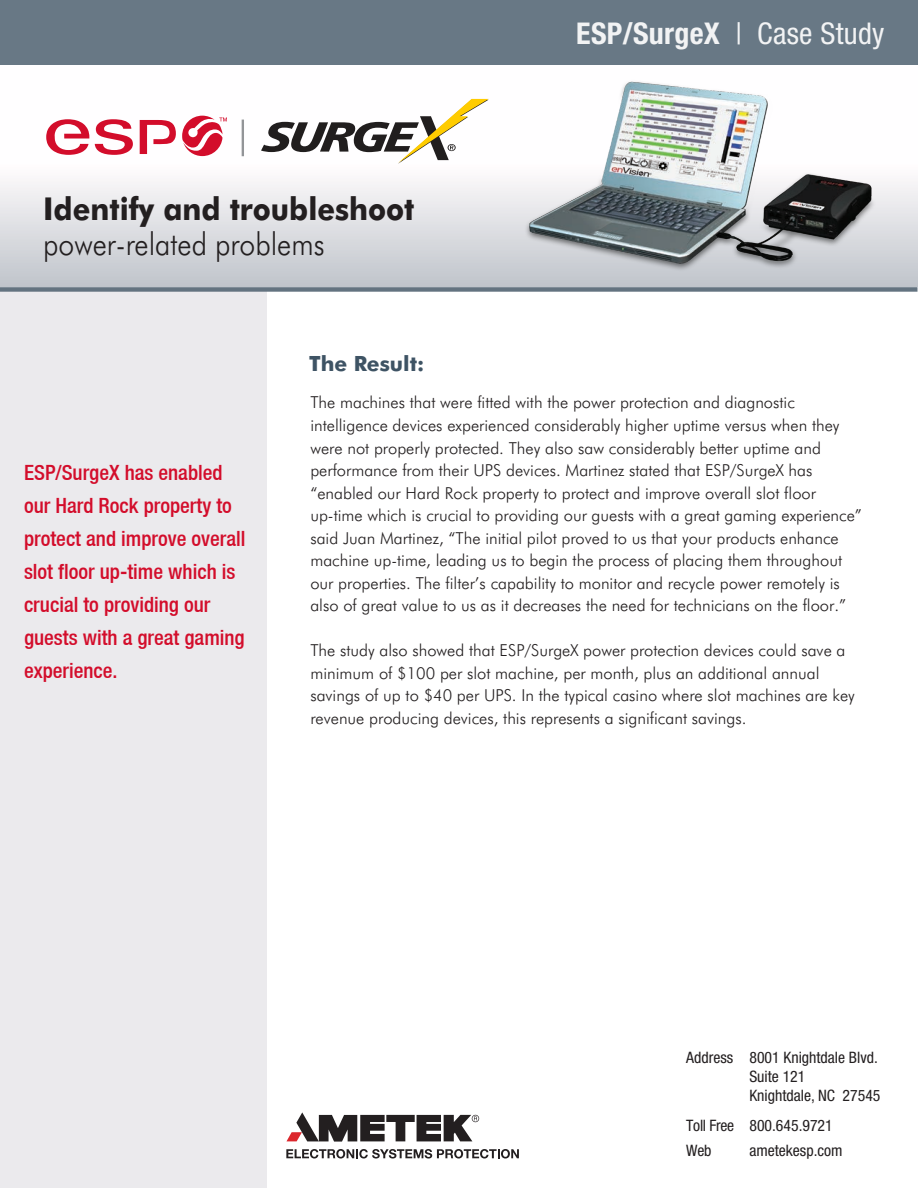
<style>
.page{position:relative;width:918px;height:1188px;background:#fff}
.page>*{position:absolute;margin:0;border:0;box-sizing:border-box;transform-origin:0 0}
.t1{font:700 31.5px "Futura BT";color:#231f20;scale:.92 1}
.t2{font:300 31.5px "Futura BT";color:#231f20;scale:.9 1}
.t3{font:700 condensed 30px "Helvetica Neue";letter-spacing:.01em;color:#f2f3f4}
.t4{font:500 condensed 21px/33px "Helvetica Neue";color:#d30d2b}
.t5{font:700 21px "Futura BT";color:#3e5364}
.t6{font:300 16.5px/22.5px "Futura BT";color:#231f20}
.t7{font:condensed 15.75px/18.9px "Helvetica Neue";color:#231f20}
.t8{font:condensed 15.75px/25.3px "Helvetica Neue";letter-spacing:-.02em;color:#231f20}
.s1{font-weight:400}
</style>
<div class="page">
<div style="left:0;top:64px;width:918px;height:222px;background:linear-gradient(to bottom,#fff,#cdd0d5)"></div>
<div style="left:0;top:291px;width:266px;height:897px;background:#ebeaed"></div>
<div style="left:0;top:0;width:918px;height:64px;background:#687885"></div>
<div style="left:0;top:287px;width:918px;height:5px;background:#637380"></div>
<svg style="left:261px;top:99px;width:228px;height:65px"></svg>
<svg style="left:95px;top:119px;width:38px;height:36px"></svg>
<svg style="left:46px;top:119px;width:43px;height:36px"></svg>
<svg style="left:140px;top:120px;width:36px;height:34px"></svg>
<svg style="left:182px;top:116px;width:45px;height:40px"></svg>
<hr style="left:242px;top:120px;width:2px;height:36px;background:#939598">
<img style="left:515px;top:64px;width:384px;height:228px">
<svg style="left:286px;top:1149px;width:233px;height:10px"></svg>
<svg style="left:286px;top:1112px;width:193px;height:30px"></svg>
<h1 class="t1" style="left:43px;top:190px;width:405px">Identify and troubleshoot</h1>
<h1 class="t2" style="left:43px;top:225px;width:314px">power-related problems</h1>
<p class="t5" style="left:309px;top:351px;width:117px">The Result:</p>
<h2 class="t3" style="left:576px;top:15px;width:310px">ESP/SurgeX <span class="s1">| Case Study</span></h2>
<p class="t4" style="left:24px;top:456px;width:223px">ESP/SurgeX has enabled our Hard Rock property to protect and improve overall slot floor up-time which is crucial to providing our guests with a great gaming experience.</p>
<p class="t6" style="left:310px;top:391px;width:553px">The machines that were fitted with the power protection and diagnostic intelligence devices experienced considerably higher uptime versus when they were not properly protected. They also saw considerably better uptime and performance from their UPS devices. Martinez stated that ESP/SurgeX has “enabled our Hard Rock property to protect and improve overall slot floor up-time which is crucial to providing our guests with a great gaming experience” said Juan Martinez, “The initial pilot proved to us that your products enhance machine up-time, leading us to begin the process of placing them throughout our properties. The filter’s capability to monitor and recycle power remotely is also of great value to us as it decreases the need for technicians on the floor.”</p>
<p class="t6" style="left:310px;top:639px;width:546px">The study also showed that ESP/SurgeX power protection devices could save a minimum of $100 per slot machine, per month, plus an additional annual savings of up to $40 per UPS. In the typical casino where slot machines are key revenue producing devices, this represents a significant savings.</p>
<p class="t7" style="left:749px;top:1048px;width:133px;text-indent:-63px">Address 8001 Knightdale Blvd.<br>Suite 121<br>Knightdale, NC 27545</p>
<p class="t8" style="left:686px;top:1112px;width:148px">Toll Free 800.645.9721<br>Web</p>
<p class="t7" style="left:749px;top:1141px;width:95px">ametekesp.com</p>
</div>
